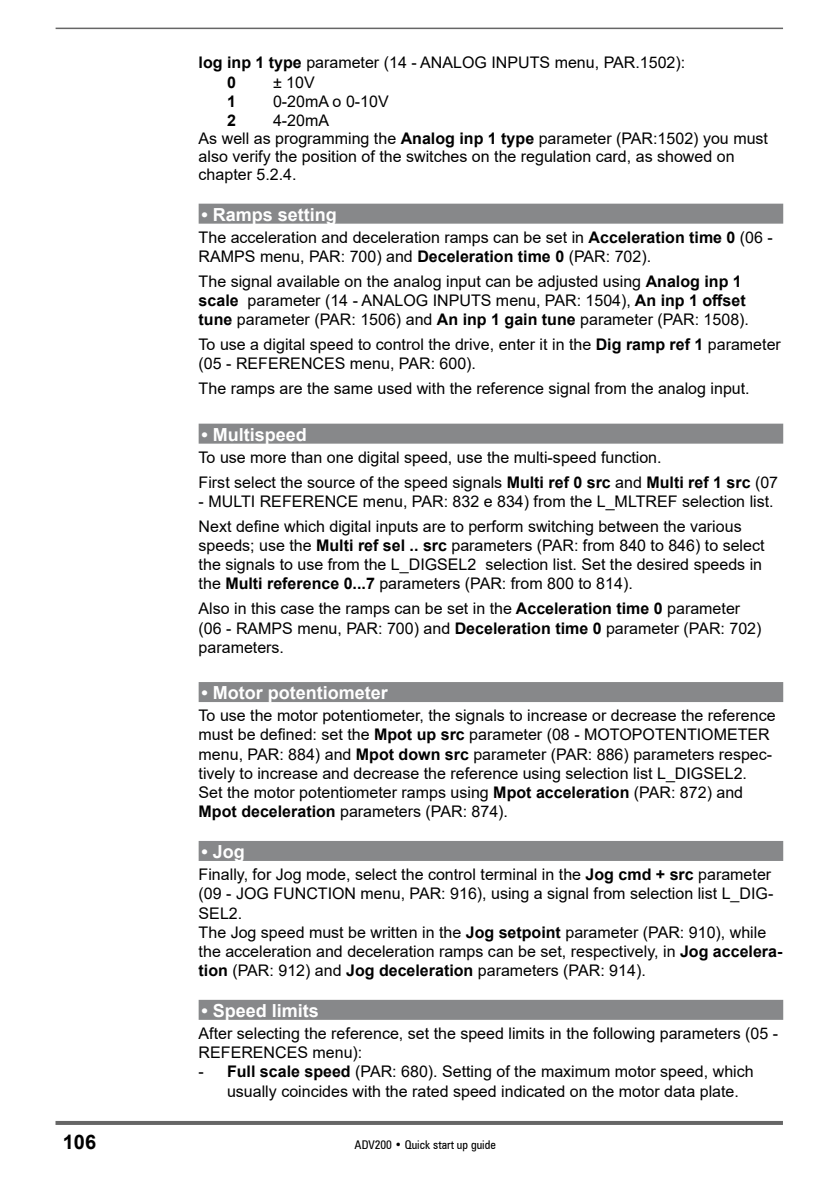
<style>
.page{position:relative;width:840px;height:1191px;background:#fff}
.page>*{position:absolute;margin:0;border:0;box-sizing:border-box;transform-origin:0 0}
.t1{font:700 20px "Arial";color:#000}
.t2{font:700 18px "Arial";color:#fff}
.t3{font:16px/19.2px "Arial";color:#000}
.t4{font:700 16px "Arial";color:#000}
.t5{font:condensed 12px "Zurich BT";color:#000}
.s1{font-weight:700}
</style>
<div class="page">
<hr style="left:55px;top:1121px;width:727px;height:4px;background:#666">
<hr style="left:56px;top:28px;width:726px;height:1px;background:#666">
<div style="left:198px;top:204px;width:584px;height:20px;background:#87888a"></div>
<div style="left:198px;top:423px;width:584px;height:20px;background:#87888a"></div>
<div style="left:198px;top:682px;width:584px;height:20px;background:#87888a"></div>
<div style="left:198px;top:841px;width:584px;height:20px;background:#87888a"></div>
<div style="left:198px;top:999px;width:584px;height:20px;background:#87888a"></div>
<p class="t3" style="left:227px;top:53px;width:459px;text-indent:-28px"><span class="s1">log inp 1 type</span> parameter (14 - ANALOG INPUTS menu, PAR.1502):<br><span class="s1">0</span></p>
<p class="t3" style="left:273px;top:72px;width:43px">± 10V</p>
<p class="t4" style="left:227px;top:90px;width:10px">1</p>
<p class="t3" style="left:273px;top:91px;width:117px">0-20mA o 0-10V</p>
<p class="t4" style="left:227px;top:109px;width:10px">2</p>
<p class="t3" style="left:198px;top:111px;width:570px;line-height:18px;text-indent:74px">4-20mA<br>As well as programming the <span class="s1">Analog inp 1 type</span> parameter (PAR:1502) you must also verify the position of the switches on the regulation card, as showed on chapter 5.2.4.</p>
<p class="t2" style="left:201px;top:202px;width:137px">• Ramps setting</p>
<p class="t3" style="left:198px;top:227px;width:575px">The acceleration and deceleration ramps can be set in <span class="s1">Acceleration time 0</span> (06 -<br>RAMPS menu, PAR: 700) and <span class="s1">Deceleration time 0</span> (PAR: 702).</p>
<p class="t3" style="left:198px;top:272px;width:551px">The signal available on the analog input can be adjusted using <span class="s1">Analog inp 1 scale</span> parameter (14 - ANALOG INPUTS menu, PAR: 1504), <span class="s1">An inp 1 offset tune</span> parameter (PAR: 1506) and <span class="s1">An inp 1 gain tune</span> parameter (PAR: 1508).</p>
<p class="t3" style="left:198px;top:335px;width:583px">To use a digital speed to control the drive, enter it in the <span class="s1">Dig ramp ref 1</span> parameter (05 - REFERENCES menu, PAR: 600).</p>
<p class="t3" style="left:198px;top:379px;width:552px">The ramps are the same used with the reference signal from the analog input.</p>
<p class="t2" style="left:201px;top:422px;width:107px">• Multispeed</p>
<p class="t3" style="left:198px;top:445px;width:580px;line-height:24.8px">To use more than one digital speed, use the multi-speed function.<br>First select the source of the speed signals <span class="s1">Multi ref 0 src</span> and <span class="s1">Multi ref 1 src</span> (07</p>
<p class="t3" style="left:198px;top:489px;width:576px;line-height:24.8px">- MULTI REFERENCE menu, PAR: 832 e 834) from the L_MLTREF selection list.<br>Next define which digital inputs are to perform switching between the various</p>
<p class="t3" style="left:198px;top:535px;width:567px">speeds; use the <span class="s1">Multi ref sel .. src</span> parameters (PAR: from 840 to 846) to select the signals to use from the L_DIGSEL2 selection list. Set the desired speeds in the <span class="s1">Multi reference 0...7</span> parameters (PAR: from 800 to 814).</p>
<p class="t3" style="left:198px;top:599px;width:564px">Also in this case the ramps can be set in the <span class="s1">Acceleration time 0</span> parameter (06 - RAMPS menu, PAR: 700) and <span class="s1">Deceleration time 0</span> parameter (PAR: 702) parameters.</p>
<p class="t2" style="left:201px;top:680px;width:188px">• Motor potentiometer</p>
<p class="t3" style="left:198px;top:706px;width:578px">To use the motor potentiometer, the signals to increase or decrease the reference must be defined: set the <span class="s1">Mpot up src</span> parameter (08 - MOTOPOTENTIOMETER menu, PAR: 884) and <span class="s1">Mpot down src</span> parameter (PAR: 886) parameters respec&shy;tively to increase and decrease the reference using selection list L_DIGSEL2.<br>Set the motor potentiometer ramps using <span class="s1">Mpot acceleration</span> (PAR: 872) and <span class="s1">Mpot deceleration</span> parameters (PAR: 874).</p>
<p class="t2" style="left:201px;top:839px;width:45px">• Jog</p>
<p class="t3" style="left:198px;top:865px;width:585px">Finally, for Jog mode, select the control terminal in the <span class="s1">Jog cmd + src</span> parameter (09 - JOG FUNCTION menu, PAR: 916), using a signal from selection list L_DIG-SEL2.<br>The Jog speed must be written in the <span class="s1">Jog setpoint</span> parameter (PAR: 910), while the acceleration and deceleration ramps can be set, respectively, in <span class="s1">Jog accelera&shy;tion</span> (PAR: 912) and <span class="s1">Jog deceleration</span> parameters (PAR: 914).</p>
<p class="t2" style="left:201px;top:998px;width:119px">• Speed limits</p>
<p class="t3" style="left:198px;top:1023px;width:580px">After selecting the reference, set the speed limits in the following parameters (05 -<br>REFERENCES menu):</p>
<p class="t3" style="left:227px;top:1062px;width:528px;text-indent:-28px">- <span class="s1">Full scale speed</span> (PAR: 680). Setting of the maximum motor speed, which usually coincides with the rated speed indicated on the motor data plate.</p>
<p class="t1" style="left:63px;top:1127px;width:35px">106</p>
<p class="t5" style="left:354px;top:1137px;width:143px">ADV200 • Quick start up guide</p>
</div>
